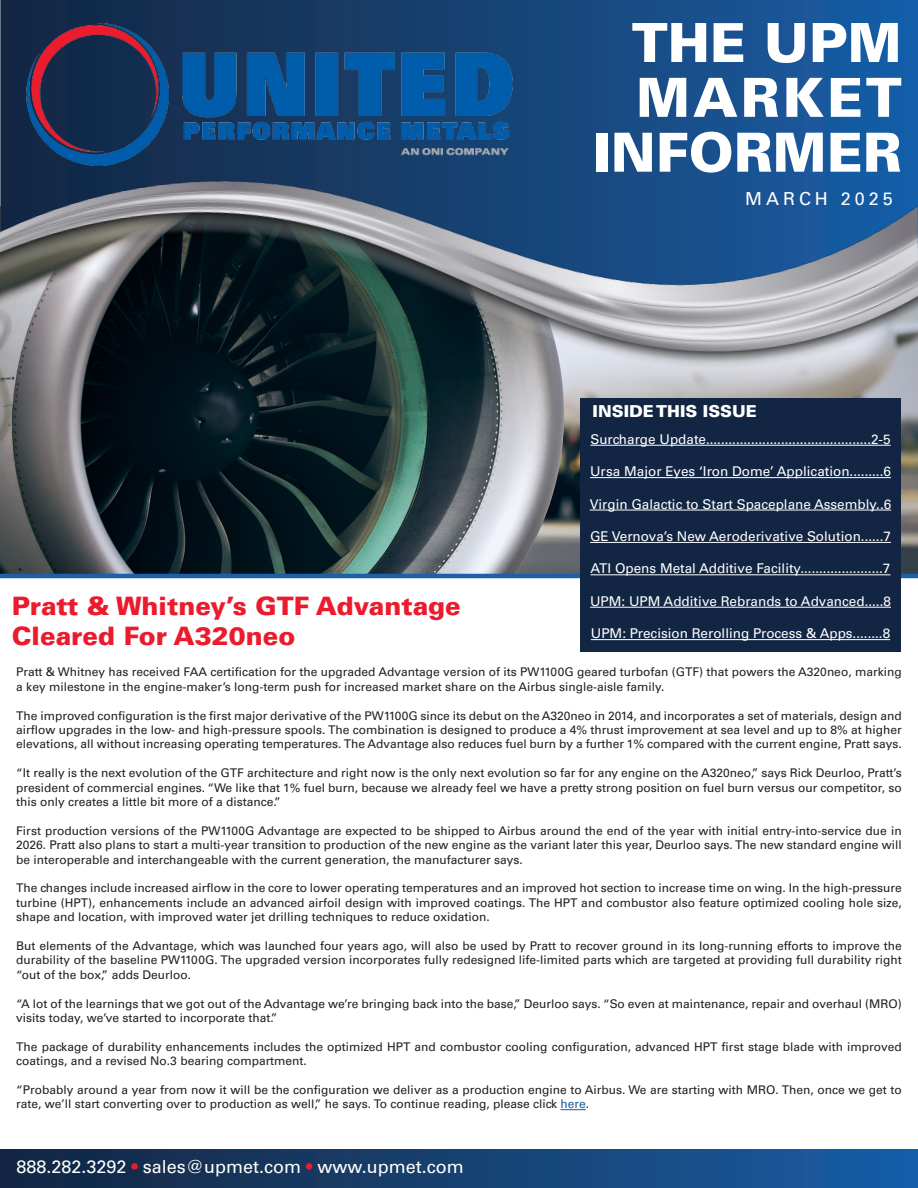
<style>
.page{position:relative;width:918px;height:1188px;background:#fff}
.page>*{position:absolute;margin:0;border:0;box-sizing:border-box;transform-origin:0 0}
.t1{font:900 54px "Univers LT Pro 75";color:#fff}
.t2{font:900 25.5px "Univers LT Pro 75";color:#eb1b2d}
.t3{font:18px "Univers LT Pro 55 Roman";color:#fff}
.t4{font:18px "Univers LT Pro 55 Roman";letter-spacing:.22em;color:#fff}
.t5{font:900 16.5px "Univers LT Pro 75";color:#fff}
.t6{font:13.5px "Univers LT Pro 55 Roman";color:#fff}
.t7{font:12px/14.4px "Univers LT Pro 55 Roman";color:#231f20;text-align:justify}
.s1{color:#175d9e}
.s2{color:#eb1b2d}
</style>
<div class="page">
<img style="left:0;top:375px;width:918px;height:199px">
<svg style="left:0;top:0;width:918px;height:174px;background:#174a82"></svg>
<svg style="left:560px;top:1109px;width:26px;height:1px"></svg>
<div style="left:0;top:1150px;width:918px;height:38px;background:linear-gradient(to right,#14253f,#185da5)"></div>
<img style="left:26px;top:23px;width:486px;height:142px">
<img style="left:0;top:174px;width:918px;height:201px">
<hr style="left:0;top:574px;width:918px;height:4px;background:#1c60ac">
<div style="left:581px;top:398px;width:320px;height:253px;background:#122543"></div>
<hr style="left:590px;top:445px;width:301px;height:1px;background:#fff">
<hr style="left:590px;top:477px;width:301px;height:1px;background:#fff">
<hr style="left:590px;top:510px;width:301px;height:1px;background:#fff">
<hr style="left:590px;top:542px;width:301px;height:1px;background:#fff">
<hr style="left:591px;top:574px;width:299px;height:1px;background:#fff">
<hr style="left:590px;top:607px;width:301px;height:1px;background:#fff">
<hr style="left:591px;top:639px;width:299px;height:1px;background:#fff">
<p class="t1" style="left:632px;top:5px;width:271px">THE UPM</p>
<p class="t1" style="left:636px;top:60px;width:267px">MARKET</p>
<p class="t1" style="left:593px;top:115px;width:310px">INFORMER</p>
<p class="t4" style="left:745px;top:186px;width:149px">MARCH 2025</p>
<p class="t5" style="left:593px;top:400px;width:166px">INSIDE THIS ISSUE</p>
<p class="t6" style="left:590px;top:430px;width:302px">Surcharge Update............................................2-5</p>
<p class="t6" style="left:590px;top:462px;width:302px">Ursa Major Eyes ‘Iron Dome’ Application.........6</p>
<p class="t6" style="left:590px;top:495px;width:303px">Virgin Galactic to Start Spaceplane Assembly..6</p>
<p class="t6" style="left:590px;top:527px;width:302px">GE Vernova’s New Aeroderivative Solution......7</p>
<p class="t6" style="left:591px;top:559px;width:301px">ATI Opens Metal Additive Facility......................7</p>
<p class="t6" style="left:590px;top:592px;width:302px">UPM: UPM Additive Rebrands to Advanced.....8</p>
<p class="t6" style="left:591px;top:624px;width:301px">UPM: Precision Rerolling Process &amp; Apps........8</p>
<p class="t2" style="left:12px;top:588px;width:451px">Pratt &amp; Whitney’s GTF Advantage</p>
<p class="t2" style="left:12px;top:618px;width:285px">Cleared For A320neo</p>
<p class="t7" style="left:16px;top:665px;width:887px">Pratt &amp; Whitney has received FAA certification for the upgraded Advantage version of its PW1100G geared turbofan (GTF) that powers the A320neo, marking a key milestone in the engine-maker’s long-term push for increased market share on the Airbus single-aisle family.</p>
<p class="t7" style="left:16px;top:708px;width:887px">The improved configuration is the first major derivative of the PW1100G since its debut on the A320neo in 2014, and incorporates a set of materials, design and airflow upgrades in the low- and high-pressure spools. The combination is designed to produce a 4% thrust improvement at sea level and up to 8% at higher elevations, all without increasing operating temperatures. The Advantage also reduces fuel burn by a further 1% compared with the current engine, Pratt says.</p>
<p class="t7" style="left:16px;top:765px;width:887px">“It really is the next evolution of the GTF architecture and right now is the only next evolution so far for any engine on the A320neo,” says Rick Deurloo, Pratt’s president of commercial engines. “We like that 1% fuel burn, because we already feel we have a pretty strong position on fuel burn versus our competitor, so this only creates a little bit more of a distance.”</p>
<p class="t7" style="left:16px;top:823px;width:887px">First production versions of the PW1100G Advantage are expected to be shipped to Airbus around the end of the year with initial entry-into-service due in 2026. Pratt also plans to start a multi-year transition to production of the new engine as the variant later this year, Deurloo says. The new standard engine will be interoperable and interchangeable with the current generation, the manufacturer says.</p>
<p class="t7" style="left:16px;top:881px;width:887px">The changes include increased airflow in the core to lower operating temperatures and an improved hot section to increase time on wing. In the high-pressure turbine (HPT), enhancements include an advanced airfoil design with improved coatings. The HPT and combustor also feature optimized cooling hole size, shape and location, with improved water jet drilling techniques to reduce oxidation.</p>
<p class="t7" style="left:16px;top:938px;width:887px">But elements of the Advantage, which was launched four years ago, will also be used by Pratt to recover ground in its long-running efforts to improve the durability of the baseline PW1100G. The upgraded version incorporates fully redesigned life-limited parts which are targeted at providing full durability right “out of the box,” adds Deurloo.</p>
<p class="t7" style="left:16px;top:996px;width:887px">“A lot of the learnings that we got out of the Advantage we’re bringing back into the base,” Deurloo says. “So even at maintenance, repair and overhaul (MRO) visits today, we’ve started to incorporate that.”</p>
<p class="t7" style="left:16px;top:1039px;width:887px">The package of durability enhancements includes the optimized HPT and combustor cooling configuration, advanced HPT first stage blade with improved coatings, and a revised No.3 bearing compartment.</p>
<p class="t7" style="left:16px;top:1082px;width:887px">“Probably around a year from now it will be the configuration we deliver as a production engine to Airbus. We are starting with MRO. Then, once we get to rate, we’ll start converting over to production as well,” he says. To continue reading, please click <span class="s1">here</span>.</p>
<p class="t3" style="left:16px;top:1154px;width:449px">888.282.3292 <span class="s2">•</span> sales@upmet.com <span class="s2">•</span> www.upmet.com</p>
</div>
